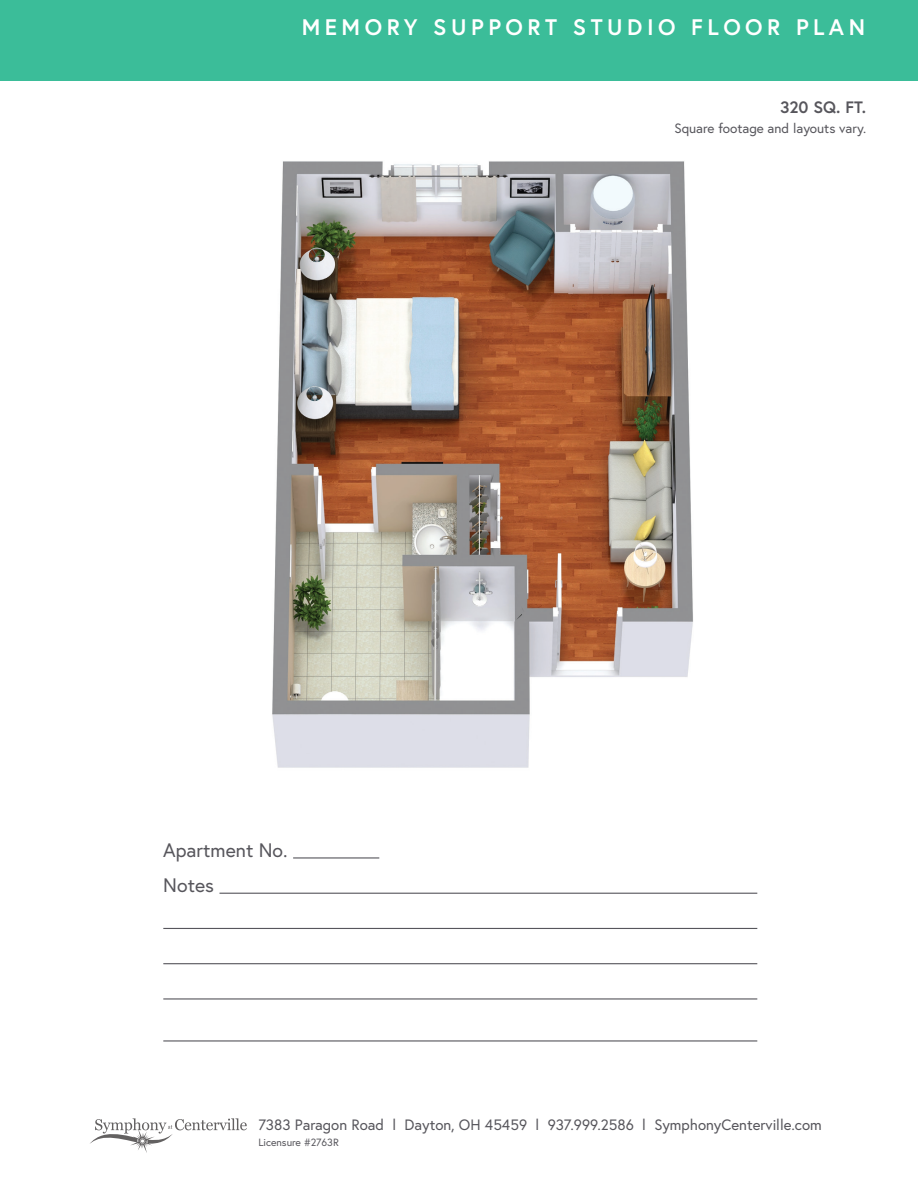
<style>
.page{position:relative;width:918px;height:1188px;background:#fff}
.page>*{position:absolute;margin:0;border:0;box-sizing:border-box;transform-origin:0 0}
.t1{font:700 22.5px "Europa";letter-spacing:.2em;color:#fff}
.t2{font:19.5px/35.2px "Europa";color:#57565c}
.t3{font:700 16.5px "Europa";color:#57565c}
.t4{font:15px "Europa";color:#57565c}
.t5{font:13.5px "Europa";color:#57565c}
.t6{font:10.5px "Europa";color:#57565c}
</style>
<div class="page">
<div style="left:0;top:0;width:918px;height:81px;background:#3bbd99"></div>
<hr style="left:293px;top:857px;width:86px;height:2px;background:#57565c">
<hr style="left:219px;top:893px;width:538px;height:1px;background:#57565c">
<hr style="left:163px;top:928px;width:594px;height:1px;background:#57565c">
<hr style="left:163px;top:963px;width:594px;height:1px;background:#57565c">
<hr style="left:163px;top:998px;width:594px;height:2px;background:#57565c">
<hr style="left:163px;top:1040px;width:594px;height:2px;background:#57565c">
<img style="left:272px;top:161px;width:421px;height:607px">
<svg style="left:90px;top:1118px;width:157px;height:35px"></svg>
<h1 class="t1" style="left:302px;top:11px;width:565px">MEMORY SUPPORT STUDIO FLOOR PLAN</h1>
<h2 class="t2" style="left:163px;top:832px;width:126px">Apartment No.<br>Notes</h2>
<p class="t3" style="left:780px;top:96px;width:88px">320 SQ. FT.</p>
<p class="t5" style="left:674px;top:119px;width:193px">Square footage and layouts vary.</p>
<p class="t4" style="left:258px;top:1115px;width:565px">7383 Paragon Road l Dayton, OH 45459 l 937.999.2586 l SymphonyCenterville.com</p>
<p class="t6" style="left:258px;top:1136px;width:82px">Licensure #2763R</p>
</div>
